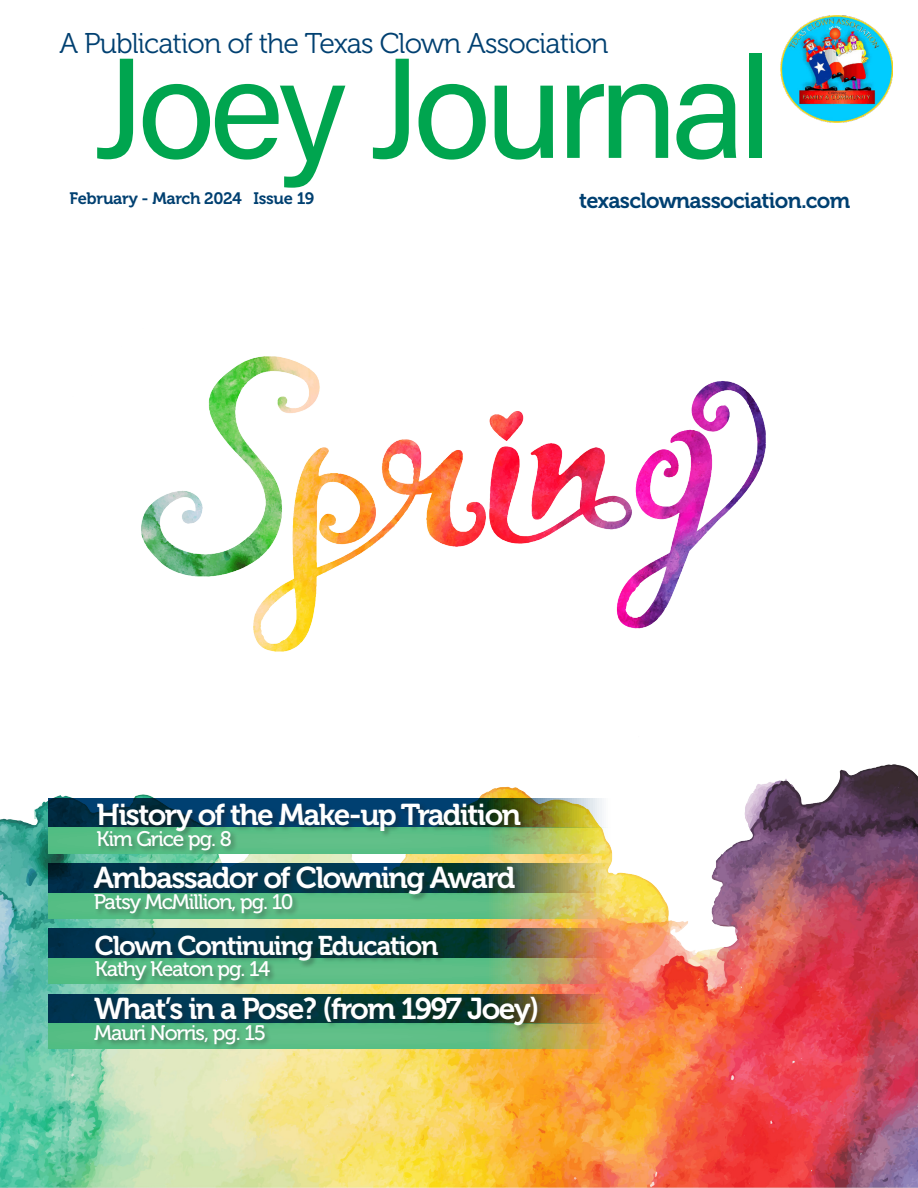
<style>
.page{position:relative;width:918px;height:1188px;background:#fff}
.page>*{position:absolute;margin:0;border:0;box-sizing:border-box;transform-origin:0 0}
.t1{font:142.5px "Acumin Pro";letter-spacing:-.05em;color:#00a54f}
.t2{font:30px "Museo 700";letter-spacing:-.05em;color:#fff}
.t3{font:28.5px "Museo 300";letter-spacing:-.03em;color:#004071}
.t4{font:27px "Museo 700";letter-spacing:-.05em;color:#fff}
.t5{font:21.75px "Museo 700";letter-spacing:-.03em;color:#004071}
.t6{font:21px "Museo 500";letter-spacing:-.05em;color:#fff}
.t7{font:16.5px "Museo 700";letter-spacing:-.02em;color:#004071}
</style>
<div class="page">
<img style="left:0;top:356px;width:918px;height:832px">
<img style="left:781px;top:16px;width:112px;height:106px">
<svg style="left:48px;top:798px;width:576px;height:30px;background:#5c7667"></svg>
<svg style="left:48px;top:828px;width:576px;height:25px;background:#a7cd7c"></svg>
<div style="left:96px;top:802px;width:432px;height:56px;background:#231f20;opacity:.4"></div>
<svg style="left:48px;top:863px;width:576px;height:30px;background:#6a7959"></svg>
<svg style="left:48px;top:893px;width:576px;height:26px;background:#a8c274"></svg>
<div style="left:93px;top:865px;width:429px;height:56px;background:#231f20;opacity:.4"></div>
<svg style="left:48px;top:928px;width:576px;height:30px;background:#414c45"></svg>
<svg style="left:48px;top:958px;width:576px;height:26px;background:#90aa74"></svg>
<div style="left:94px;top:935px;width:351px;height:53px;background:#231f20;opacity:.4"></div>
<svg style="left:48px;top:994px;width:576px;height:29px;background:#735844"></svg>
<svg style="left:48px;top:1023px;width:576px;height:26px;background:#a9ac60"></svg>
<div style="left:94px;top:995px;width:450px;height:57px;background:#231f20;opacity:.4"></div>
<p class="t3" style="left:60px;top:28px;width:551px">A Publication of the Texas Clown Association</p>
<p class="t1" style="left:93px;top:9px;width:681px">Joey Journal</p>
<p class="t7" style="left:69px;top:189px;width:247px">February - March 2024 Issue 19</p>
<p class="t5" style="left:579px;top:188px;width:273px">texasclownassociation.com</p>
<p class="t2" style="left:97px;top:798px;width:426px">History of the Make-up Tradition</p>
<p class="t6" style="left:97px;top:827px;width:137px">Kim Grice pg. 8</p>
<p class="t2" style="left:94px;top:861px;width:423px">Ambassador of Clowning Award</p>
<p class="t6" style="left:94px;top:891px;width:202px">Patsy McMillion, pg. 10</p>
<p class="t4" style="left:95px;top:931px;width:345px">Clown Continuing Education</p>
<p class="t6" style="left:95px;top:958px;width:177px">Kathy Keaton pg. 14</p>
<p class="t2" style="left:94px;top:992px;width:447px">What’s in a Pose? (from 1997 Joey)</p>
<p class="t6" style="left:94px;top:1021px;width:173px">Mauri Norris, pg. 15</p>
</div>
